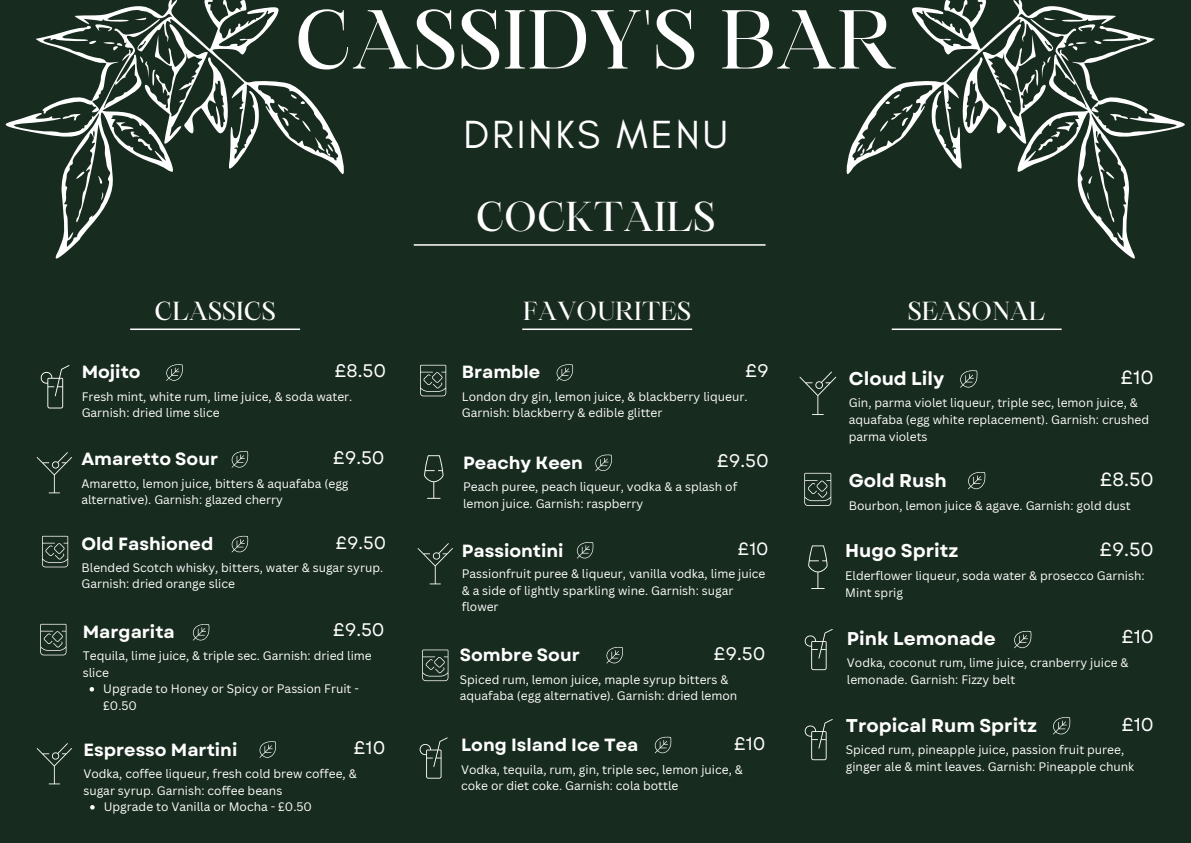
<style>
.page{position:relative;width:1191px;height:843px;background:#fff}
.page>*{position:absolute;margin:0;border:0;box-sizing:border-box;transform-origin:0 0}
.t1{font:80px "Maharlika";color:#fff}
.t2{font:40px "Glacial Indifference";letter-spacing:.07em;color:#fff}
.t3{font:40px "Maharlika";color:#fff}
.t4{font:25px "Maharlika";color:#fff}
.t5{font:19px "Garet";color:#fff}
.t6{font:18.6px "Garet";color:#fff}
.t7{font:700 18.5px "Garet";color:#fff}
.t8{font:18.2px "Garet";color:#fff}
.t9{font:17.7px "Garet";color:#fff}
.t10{font:700 17.6px "Garet";color:#fff}
.t11{font:12px/16.5px "Canva Sans";color:#fff}
</style>
<div class="page">
<div style="left:0;top:0;width:1190px;height:842px;background:#182b1f"></div>
<hr style="left:414px;top:244px;width:351px;height:1px;background:#fff">
<hr style="left:522px;top:328px;width:170px;height:2px;background:#fff">
<hr style="left:130px;top:328px;width:170px;height:2px;background:#fff">
<hr style="left:891px;top:328px;width:170px;height:2px;background:#fff">
<svg style="left:595px;top:454px;width:16px;height:17px"></svg>
<svg style="left:420px;top:364px;width:26px;height:32px"></svg>
<svg style="left:417px;top:543px;width:36px;height:41px"></svg>
<svg style="left:577px;top:542px;width:16px;height:16px"></svg>
<svg style="left:606px;top:646px;width:17px;height:17px"></svg>
<svg style="left:556px;top:364px;width:17px;height:16px"></svg>
<svg style="left:419px;top:737px;width:28px;height:41px"></svg>
<svg style="left:654px;top:736px;width:17px;height:17px"></svg>
<svg style="left:960px;top:370px;width:17px;height:17px"></svg>
<svg style="left:968px;top:472px;width:17px;height:17px"></svg>
<svg style="left:1014px;top:630px;width:17px;height:18px"></svg>
<svg style="left:1053px;top:717px;width:17px;height:17px"></svg>
<svg style="left:232px;top:451px;width:16px;height:16px"></svg>
<svg style="left:232px;top:535px;width:16px;height:17px"></svg>
<svg style="left:37px;top:743px;width:35px;height:41px"></svg>
<svg style="left:193px;top:624px;width:16px;height:16px"></svg>
<svg style="left:166px;top:364px;width:17px;height:16px"></svg>
<svg style="left:259px;top:741px;width:17px;height:16px"></svg>
<svg style="left:41px;top:365px;width:28px;height:43px"></svg>
<svg style="left:42px;top:535px;width:26px;height:32px"></svg>
<svg style="left:40px;top:623px;width:26px;height:32px"></svg>
<svg style="left:90px;top:687px;width:4px;height:4px"></svg>
<svg style="left:90px;top:805px;width:5px;height:4px"></svg>
<svg style="left:75px;top:0;width:269px;height:174px"></svg>
<svg style="left:278px;top:94px;width:55px;height:62px"></svg>
<svg style="left:5px;top:38px;width:170px;height:221px"></svg>
<svg style="left:75px;top:171px;width:9px;height:9px"></svg>
<svg style="left:98px;top:175px;width:5px;height:9px"></svg>
<svg style="left:101px;top:191px;width:2px;height:10px"></svg>
<svg style="left:36px;top:18px;width:193px;height:132px"></svg>
<svg style="left:846px;top:0;width:269px;height:174px"></svg>
<svg style="left:857px;top:94px;width:55px;height:62px"></svg>
<svg style="left:1015px;top:38px;width:170px;height:221px"></svg>
<svg style="left:1105px;top:171px;width:10px;height:9px"></svg>
<svg style="left:1087px;top:175px;width:5px;height:9px"></svg>
<svg style="left:1086px;top:191px;width:3px;height:10px"></svg>
<svg style="left:961px;top:18px;width:193px;height:132px"></svg>
<svg style="left:804px;top:472px;width:27px;height:33px"></svg>
<svg style="left:799px;top:371px;width:37px;height:44px"></svg>
<svg style="left:808px;top:545px;width:19px;height:43px"></svg>
<svg style="left:424px;top:455px;width:19px;height:43px"></svg>
<svg style="left:37px;top:452px;width:35px;height:41px"></svg>
<svg style="left:422px;top:649px;width:26px;height:32px"></svg>
<svg style="left:804px;top:629px;width:28px;height:41px"></svg>
<svg style="left:804px;top:719px;width:28px;height:41px"></svg>
<p class="t1" style="left:294px;top:7px;width:603px">CASSIDY'S BAR</p>
<p class="t2" style="left:463px;top:110px;width:266px">DRINKS MENU</p>
<p class="t3" style="left:475px;top:200px;width:241px">COCKTAILS</p>
<h1 class="t4" style="left:154px;top:300px;width:123px">CLASSICS</h1>
<p class="t4" style="left:523px;top:300px;width:169px">FAVOURITES</p>
<p class="t4" style="left:907px;top:300px;width:139px">SEASONAL</p>
<p class="t10" style="left:82px;top:359px;width:60px">Mojito</p>
<p class="t8" style="left:334px;top:357px;width:53px">£8.50</p>
<h2 class="t10" style="left:462px;top:359px;width:80px">Bramble</h2>
<p class="t8" style="left:745px;top:357px;width:25px">£9</p>
<p class="t7" style="left:848px;top:364px;width:97px">Cloud Lily</p>
<h5 class="t5" style="left:1120px;top:363px;width:35px">£10</h5>
<h5 class="t11" style="left:82px;top:388px;width:272px">Fresh mint, white rum, lime juice, &amp; soda water.<br>Garnish: dried lime slice</h5>
<p class="t10" style="left:81px;top:446px;width:138px">Amaretto Sour</p>
<h4 class="t8" style="left:332px;top:444px;width:53px">£9.50</h4>
<p class="t11" style="left:81px;top:474px;width:269px">Amaretto, lemon juice, bitters &amp; aquafaba (egg alternative). Garnish: glazed cherry</p>
<h4 class="t10" style="left:82px;top:531px;width:133px">Old Fashioned</h4>
<h5 class="t9" style="left:335px;top:529px;width:52px">£9.50</h5>
<p class="t11" style="left:82px;top:559px;width:303px">Blended Scotch whisky, bitters, water &amp; sugar syrup.<br>Garnish: dried orange slice</p>
<p class="t10" style="left:83px;top:618px;width:93px">Margarita</p>
<p class="t8" style="left:332px;top:616px;width:53px">£9.50</p>
<p class="t11" style="left:83px;top:647px;width:290px">Tequila, lime juice, &amp; triple sec. Garnish: dried lime slice</p>
<p class="t11" style="left:103px;top:680px;width:257px">Upgrade to Honey or Spicy or Passion Fruit - £0.50</p>
<h5 class="t10" style="left:83px;top:736px;width:155px">Espresso Martini</h5>
<h5 class="t8" style="left:353px;top:734px;width:33px">£10</h5>
<h4 class="t11" style="left:83px;top:764px;width:275px">Vodka, coffee liqueur, fresh cold brew coffee, &amp; sugar syrup. Garnish: coffee beans</h4>
<p class="t11" style="left:104px;top:797px;width:210px">Upgrade to Vanilla or Mocha - £0.50</p>
<h4 class="t11" style="left:462px;top:388px;width:287px">London dry gin, lemon juice, &amp; blackberry liqueur.<br>Garnish: blackberry &amp; edible glitter</h4>
<h2 class="t10" style="left:463px;top:449px;width:121px">Peachy Keen</h2>
<p class="t8" style="left:716px;top:447px;width:53px">£9.50</p>
<h5 class="t11" style="left:463px;top:478px;width:276px">Peach puree, peach liqueur, vodka &amp; a splash of lemon juice. Garnish: raspberry</h5>
<h3 class="t10" style="left:462px;top:537px;width:103px">Passiontini</h3>
<p class="t9" style="left:737px;top:536px;width:33px">£10</p>
<h4 class="t11" style="left:462px;top:565px;width:305px">Passionfruit puree &amp; liqueur, vanilla vodka, lime juice &amp; a side of lightly sparkling wine. Garnish: sugar flower</h4>
<h3 class="t10" style="left:460px;top:642px;width:121px">Sombre Sour</h3>
<p class="t8" style="left:713px;top:640px;width:53px">£9.50</p>
<h5 class="t11" style="left:460px;top:670px;width:279px">Spiced rum, lemon juice, maple syrup bitters &amp; aquafaba (egg alternative). Garnish: dried lemon</h5>
<h3 class="t10" style="left:461px;top:732px;width:179px">Long Island Ice Tea</h3>
<h4 class="t8" style="left:733px;top:730px;width:33px">£10</h4>
<p class="t11" style="left:461px;top:760px;width:283px">Vodka, tequila, rum, gin, triple sec, lemon juice, &amp; coke or diet coke. Garnish: cola bottle</p>
<p class="t11" style="left:848px;top:394px;width:302px">Gin, parma violet liqueur, triple sec, lemon juice, &amp; aquafaba (egg white replacement). Garnish: crushed parma violets</p>
<h4 class="t7" style="left:848px;top:467px;width:99px">Gold Rush</h4>
<p class="t5" style="left:1099px;top:465px;width:55px">£8.50</p>
<p class="t11" style="left:848px;top:497px;width:283px">Bourbon, lemon juice &amp; agave. Garnish: gold dust</p>
<h5 class="t5" style="left:1099px;top:535px;width:56px">£9.50</h5>
<h4 class="t7" style="left:845px;top:537px;width:115px">Hugo Spritz</h4>
<p class="t11" style="left:845px;top:567px;width:301px">Elderflower liqueur, soda water &amp; prosecco Garnish:<br>Mint sprig</p>
<h5 class="t7" style="left:846px;top:625px;width:150px">Pink Lemonade</h5>
<p class="t6" style="left:1121px;top:623px;width:34px">£10</p>
<h4 class="t11" style="left:846px;top:654px;width:283px">Vodka, coconut rum, lime juice, cranberry juice &amp; lemonade. Garnish: Fizzy belt</h4>
<p class="t7" style="left:845px;top:712px;width:193px">Tropical Rum Spritz</p>
<p class="t6" style="left:1121px;top:711px;width:34px">£10</p>
<p class="t11" style="left:845px;top:741px;width:290px">Spiced rum, pineapple juice, passion fruit puree, ginger ale &amp; mint leaves. Garnish: Pineapple chunk</p>
</div>
